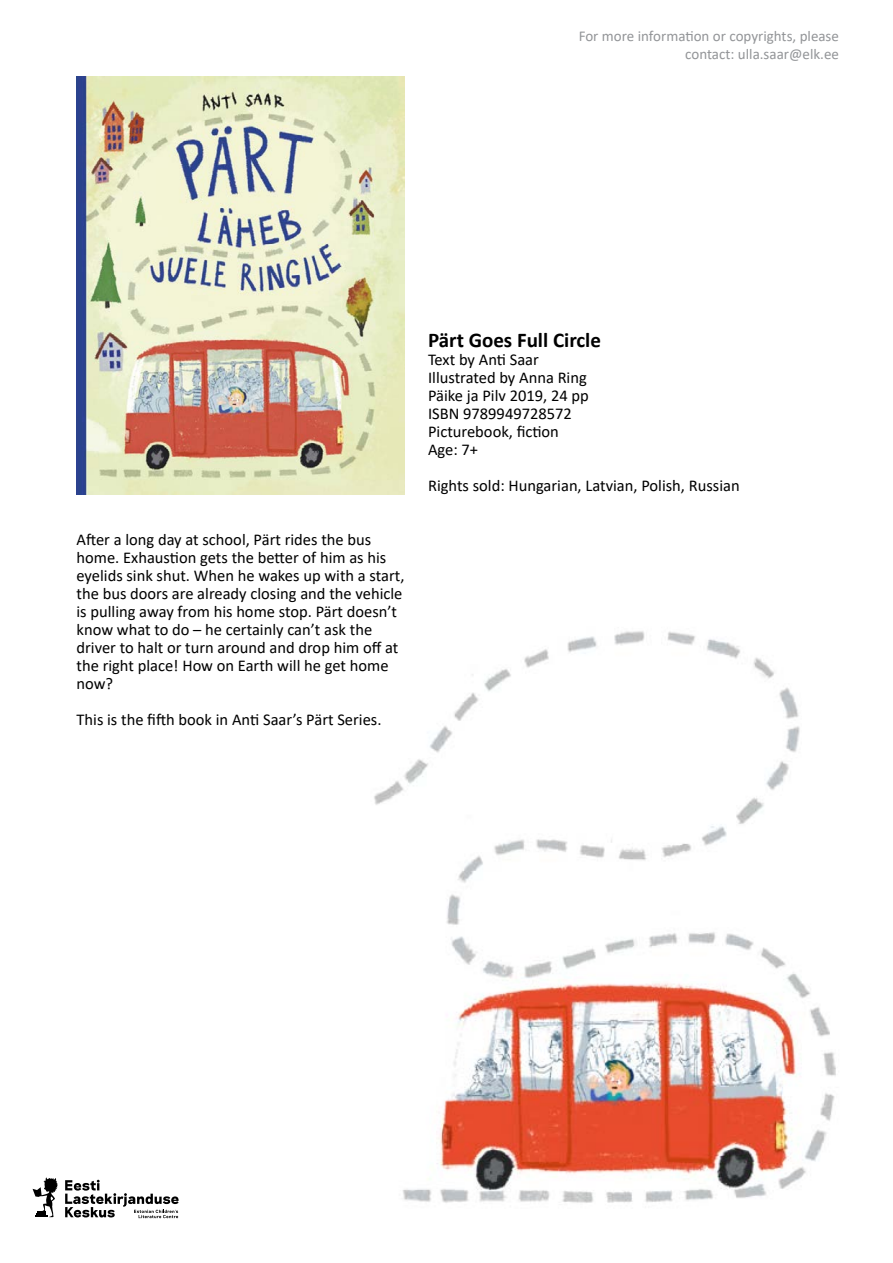
<style>
.page{position:relative;width:893px;height:1263px;background:#fff}
.page>*{position:absolute;margin:0;border:0;box-sizing:border-box;transform-origin:0 0}
.t1{font:700 21px "Calibri";color:#000}
.t2{font:16.5px/18px "Calibri";color:#000}
.t3{font:15px/18px "Calibri";color:#939598;text-align:right}
</style>
<div class="page">
<svg style="left:65px;top:1180px;width:114px;height:38px"></svg>
<svg style="left:33px;top:1177px;width:25px;height:40px"></svg>
<img style="left:374px;top:631px;width:462px;height:572px">
<img style="left:77px;top:77px;width:328px;height:417px">
<p class="t3" style="left:579px;top:27px;width:262px">For more information or copyrights, please contact: ulla.saar@elk.ee</p>
<p class="t2" style="left:77px;top:530px;width:329px">After a long day at school, Pärt rides the bus home. Exhaustion gets the better of him as his eyelids sink shut. When he wakes up with a start, the bus doors are already closing and the vehicle is pulling away from his home stop. Pärt doesn’t know what to do – he certainly can’t ask the driver to halt or turn around and drop him off at the right place! How on Earth will he get home now?</p>
<p class="t2" style="left:77px;top:710px;width:306px">This is the fifth book in Anti Saar’s Pärt Series.</p>
<p class="t1" style="left:428px;top:325px;width:174px">Pärt Goes Full Circle</p>
<p class="t2" style="left:428px;top:350px;width:162px">Text by Anti Saar<br>Illustrated by Anna Ring<br>Päike ja Pilv 2019, 24 pp<br>ISBN 9789949728572<br>Picturebook, fiction<br>Age: 7+</p>
<p class="t2" style="left:428px;top:476px;width:313px">Rights sold: Hungarian, Latvian, Polish, Russian</p>
</div>
